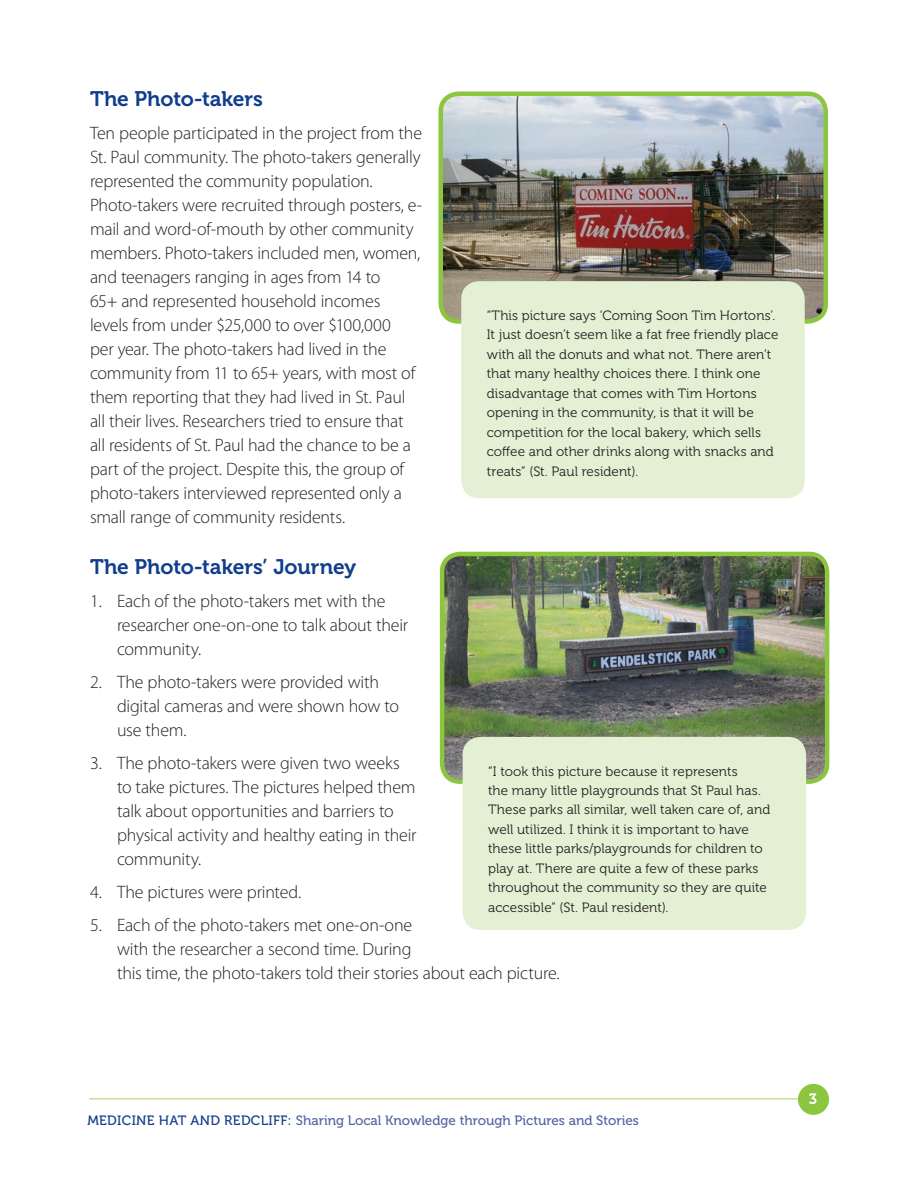
<style>
.page{position:relative;width:918px;height:1188px;background:#fff}
.page>*{position:absolute;margin:0;border:0;box-sizing:border-box;transform-origin:0 0}
.t1{font:21px "Museo 700";letter-spacing:-.005em;color:#103d8c}
.t2{font:300 18px/24px "Myriad Pro";letter-spacing:-.01em;color:#231f20}
.t3{font:13.5px/19.5px "Museo 300";letter-spacing:.005em;color:#231f20}
.t4{font:13.5px "Museo 500";color:#5564a6}
.t5{font:13.5px "Museo 500";letter-spacing:.025em;color:#103d8c}
.s1{color:#103d8c}
</style>
<div class="page">
<hr style="left:89px;top:1098px;width:733px;height:2px;background:#c4df9b">
<div style="left:798px;top:1084px;width:31px;height:31px;background:#8bc63e;border-radius:50%"></div>
<img style="left:442px;top:554px;width:385px;height:228px;border-radius:18px">
<div style="left:440px;top:552px;width:389px;height:232px;border:4px solid #8bc63e;border-radius:18px"></div>
<div style="left:463px;top:737px;width:343px;height:193px;background:#e4f0d4;border-radius:18px"></div>
<img style="left:441px;top:94px;width:385px;height:227px;border-radius:18px">
<div style="left:438px;top:92px;width:390px;height:232px;border:4px solid #8bc63e;border-radius:18px"></div>
<div style="left:461px;top:281px;width:344px;height:217px;background:#e4f0d4;border-radius:18px"></div>
<p class="t1" style="left:90px;top:87px;width:175px">The Photo-takers</p>
<p class="t2" style="left:90px;top:121px;width:334px">Ten people participated in the project from the St. Paul community. The photo-takers generally represented the community population.<br>Photo-takers were recruited through posters, e&shy;mail and word-of-mouth by other community members. Photo-takers included men, women, and teenagers ranging in ages from 14 to<br>65+ and represented household incomes levels from under $25,000 to over $100,000<br>per year. The photo-takers had lived in the community from 11 to 65+ years, with most of them reporting that they had lived in St. Paul all their lives. Researchers tried to ensure that all residents of St. Paul had the chance to be a part of the project. Despite this, the group of photo-takers interviewed represented only a small range of community residents.</p>
<p class="t1" style="left:90px;top:555px;width:268px">The Photo-takers’ Journey</p>
<p class="t2" style="left:117px;top:589px;width:293px">Each of the photo-takers met with the researcher one-on-one to talk about their community.</p>
<p class="t2" style="left:117px;top:670px;width:284px">The photo-takers were provided with digital cameras and were shown how to use them.</p>
<p class="t2" style="left:117px;top:751px;width:301px">The photo-takers were given two weeks to take pictures. The pictures helped them talk about opportunities and barriers to physical activity and healthy eating in their community.</p>
<p class="t2" style="left:117px;top:875px;width:297px;line-height:33px">The pictures were printed.<br>Each of the photo-takers met one-on-one</p>
<p class="t2" style="left:117px;top:937px;width:444px">with the researcher a second time. During<br>this time, the photo-takers told their stories about each picture.</p>
<p class="t3" style="left:487px;top:306px;width:293px">“This picture says ‘Coming Soon Tim Hortons’.<br>It just doesn’t seem like a fat free friendly place with all the donuts and what not. There aren’t that many healthy choices there. I think one disadvantage that comes with Tim Hortons opening in the community, is that it will be competition for the local bakery, which sells coffee and other drinks along with snacks and treats” (St. Paul resident).</p>
<p class="t2" style="left:90px;top:588px;width:13px">1.</p>
<p class="t2" style="left:90px;top:669px;width:13px">2.</p>
<p class="t2" style="left:90px;top:750px;width:13px">3.</p>
<p class="t3" style="left:488px;top:761px;width:284px">“I took this picture because it represents<br>the many little playgrounds that St Paul has.<br>These parks all similar, well taken care of, and well utilized. I think it is important to have these little parks/playgrounds for children to play at. There are quite a few of these parks throughout the community so they are quite accessible” (St. Paul resident).</p>
<p class="t2" style="left:90px;top:875px;width:13px;line-height:33px">4.<br>5.</p>
<p class="t5" style="left:87px;top:1113px;width:114px">medicine hat AND</p>
<p class="t5" style="left:224px;top:1113px;width:19px">REDC</p>
<p class="t4" style="left:261px;top:1113px;width:380px"><span class="s1">LIFF:</span> Sharing Local Knowledge through Pictures and Stories</p>
</div>
